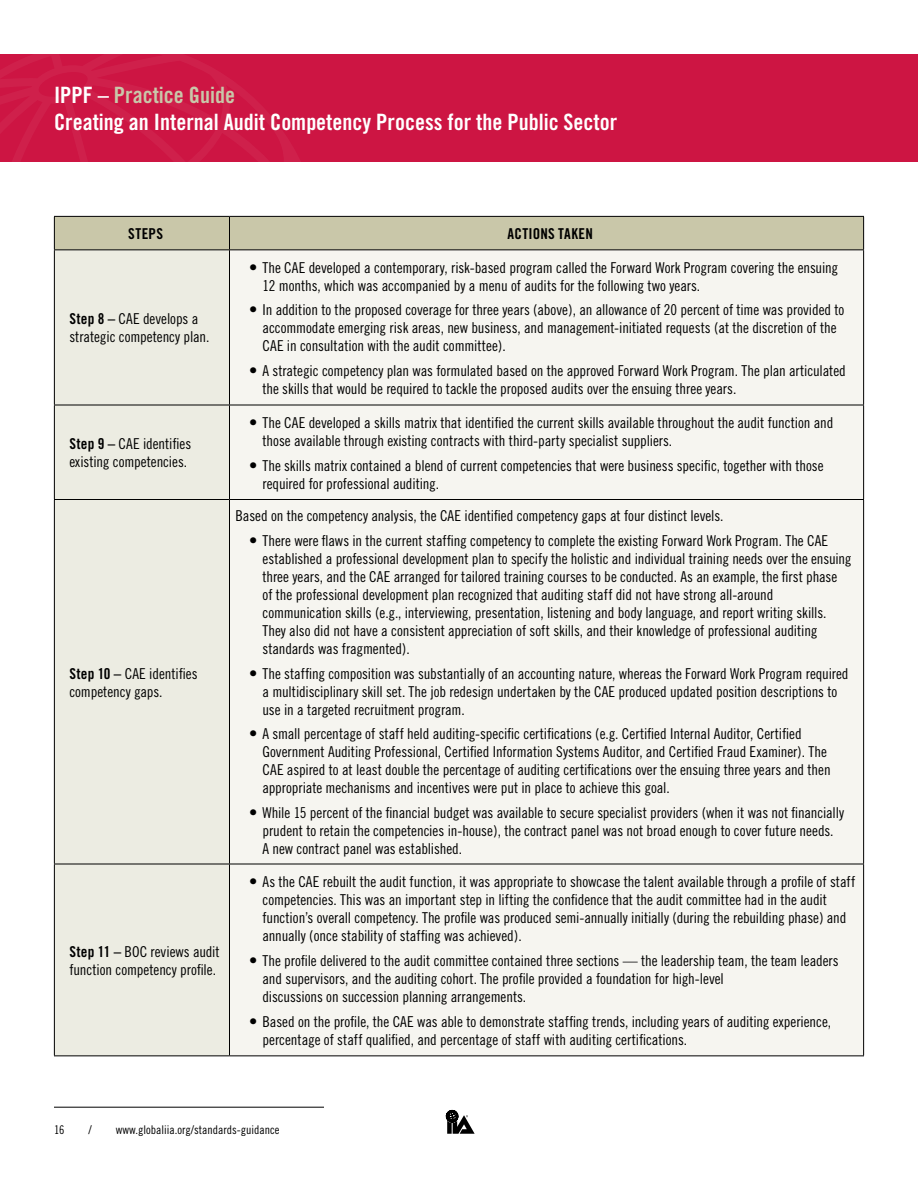
<style>
.page{position:relative;width:918px;height:1188px;background:#fff}
.page>*{position:absolute;margin:0;border:0;box-sizing:border-box;transform-origin:0 0}
.t1{font:22.5px/27px "Trade Gothic Bold Cond Twenty";color:#fff}
.t2{font:15px/18px "Trade Gothic Cond Eighteen";letter-spacing:-.005em;color:#000}
.t3{font:15px "Trade Gothic Bold Cond Twenty";letter-spacing:.025em;color:#000}
.t4{font:12px "Trade Gothic Cond Eighteen";color:#000}
.s1{color:#c9c7a9}
.s2{font-family:"Trade Gothic Bold Cond Twenty"}
.s3{font-family:"Fairfield LH";font-weight:300;font-size:16.5px}
</style>
<div class="page">
<div style="left:0;top:54px;width:918px;height:108px;background:#cd1543"></div>
<svg style="left:0;top:54px;width:300px;height:108px"></svg>
<hr style="left:54px;top:1107px;width:270px;height:1px;background:#000">
<svg style="left:446px;top:1110px;width:29px;height:24px"></svg>
<div style="left:55px;top:217px;width:808px;height:32px;background:#c9c7a9"></div>
<div style="left:55px;top:250px;width:174px;height:805px;background:#ecece2"></div>
<div style="left:230px;top:250px;width:633px;height:805px;background:#f6f5f0"></div>
<hr style="left:54px;top:217px;width:1px;height:32px;background:#000">
<hr style="left:229px;top:217px;width:1px;height:32px;background:#000">
<hr style="left:863px;top:217px;width:1px;height:32px;background:#000">
<hr style="left:54px;top:250px;width:1px;height:155px;background:#000">
<hr style="left:229px;top:250px;width:1px;height:155px;background:#000">
<hr style="left:863px;top:250px;width:1px;height:155px;background:#000">
<hr style="left:54px;top:405px;width:1px;height:94px;background:#000">
<hr style="left:229px;top:405px;width:1px;height:94px;background:#000">
<hr style="left:863px;top:405px;width:1px;height:94px;background:#000">
<hr style="left:54px;top:500px;width:1px;height:364px;background:#000">
<hr style="left:229px;top:500px;width:1px;height:364px;background:#000">
<hr style="left:863px;top:500px;width:1px;height:364px;background:#000">
<hr style="left:54px;top:864px;width:1px;height:191px;background:#000">
<hr style="left:229px;top:864px;width:1px;height:191px;background:#000">
<hr style="left:863px;top:864px;width:1px;height:191px;background:#000">
<hr style="left:54px;top:216px;width:176px;height:1px;background:#000">
<hr style="left:230px;top:216px;width:634px;height:1px;background:#000">
<hr style="left:54px;top:249px;width:176px;height:1px;background:#000">
<hr style="left:230px;top:249px;width:634px;height:1px;background:#000">
<hr style="left:54px;top:405px;width:176px;height:1px;background:#000">
<hr style="left:230px;top:405px;width:634px;height:1px;background:#000">
<hr style="left:54px;top:499px;width:176px;height:1px;background:#000">
<hr style="left:230px;top:499px;width:634px;height:1px;background:#000">
<hr style="left:54px;top:864px;width:176px;height:1px;background:#000">
<hr style="left:230px;top:864px;width:634px;height:1px;background:#000">
<hr style="left:54px;top:1055px;width:176px;height:1px;background:#000">
<hr style="left:230px;top:1055px;width:634px;height:1px;background:#000">
<h1 class="t1" style="left:54px;top:81px;width:565px">IPPF – <span class="s1">Practice Guide<br></span>Creating an Internal Audit Competency Process for the Public Sector</h1>
<p class="t3" style="left:128px;top:224px;width:37px">STEPS</p>
<p class="t3" style="left:508px;top:224px;width:87px">ACTIONS TAKEN</p>
<p class="t2" style="left:69px;top:310px;width:142px"><span class="s2">Step 8 –</span> CAE develops a strategic competency plan.</p>
<p class="t2" style="left:69px;top:435px;width:123px"><span class="s2">Step 9 –</span> CAE identifies existing competencies.</p>
<p class="t2" style="left:69px;top:664px;width:130px"><span class="s2">Step 10 –</span> CAE identifies competency gaps.</p>
<p class="t2" style="left:69px;top:942px;width:152px"><span class="s2">Step 11 –</span> BOC reviews audit function competency profile.</p>
<p class="t2" style="left:262px;top:258px;width:577px;text-indent:-14px"><span class="s3">•</span> The CAE developed a contemporary, risk-based program called the Forward Work Program covering the ensuing<br>12 months, which was accompanied by a menu of audits for the following two years.</p>
<p class="t2" style="left:262px;top:301px;width:584px;text-indent:-14px"><span class="s3">•</span> In addition to the proposed coverage for three years (above), an allowance of 20 percent of time was provided to accommodate emerging risk areas, new business, and management-initiated requests (at the discretion of the<br>CAE in consultation with the audit committee).</p>
<p class="t2" style="left:262px;top:362px;width:585px;text-indent:-14px"><span class="s3">•</span> A strategic competency plan was formulated based on the approved Forward Work Program. The plan articulated the skills that would be required to tackle the proposed audits over the ensuing three years.</p>
<p class="t2" style="left:262px;top:413px;width:572px;text-indent:-14px"><span class="s3">•</span> The CAE developed a skills matrix that identified the current skills available throughout the audit function and those available through existing contracts with third-party specialist suppliers.</p>
<p class="t2" style="left:262px;top:456px;width:563px;text-indent:-14px"><span class="s3">•</span> The skills matrix contained a blend of current competencies that were business specific, together with those required for professional auditing.</p>
<p class="t2" style="left:236px;top:507px;width:490px">Based on the competency analysis, the CAE identified competency gaps at four distinct levels.</p>
<p class="t2" style="left:262px;top:531px;width:591px;text-indent:-14px"><span class="s3">•</span> There were flaws in the current staffing competency to complete the existing Forward Work Program. The CAE established a professional development plan to specify the holistic and individual training needs over the ensuing three years, and the CAE arranged for tailored training courses to be conducted. As an example, the first phase<br>of the professional development plan recognized that auditing staff did not have strong all-around communication skills (e.g., interviewing, presentation, listening and body language, and report writing skills.<br>They also did not have a consistent appreciation of soft skills, and their knowledge of professional auditing standards was fragmented).</p>
<p class="t2" style="left:262px;top:664px;width:588px;text-indent:-14px"><span class="s3">•</span> The staffing composition was substantially of an accounting nature, whereas the Forward Work Program required a multidisciplinary skill set. The job redesign undertaken by the CAE produced updated position descriptions to use in a targeted recruitment program.</p>
<p class="t2" style="left:262px;top:725px;width:570px;text-indent:-14px"><span class="s3">•</span> A small percentage of staff held auditing-specific certifications (e.g. Certified Internal Auditor, Certified Government Auditing Professional, Certified Information Systems Auditor, and Certified Fraud Examiner). The CAE aspired to at least double the percentage of auditing certifications over the ensuing three years and then appropriate mechanisms and incentives were put in place to achieve this goal.</p>
<p class="t2" style="left:262px;top:804px;width:583px;text-indent:-14px"><span class="s3">•</span> While 15 percent of the financial budget was available to secure specialist providers (when it was not financially prudent to retain the competencies in-house), the contract panel was not broad enough to cover future needs.<br>A new contract panel was established.</p>
<p class="t2" style="left:262px;top:873px;width:594px;text-indent:-14px"><span class="s3">•</span> As the CAE rebuilt the audit function, it was appropriate to showcase the talent available through a profile of staff competencies. This was an important step in lifting the confidence that the audit committee had in the audit function’s overall competency. The profile was produced semi-annually initially (during the rebuilding phase) and annually (once stability of staffing was achieved).</p>
<p class="t2" style="left:262px;top:951px;width:578px;text-indent:-14px"><span class="s3">•</span> The profile delivered to the audit committee contained three sections — the leadership team, the team leaders and supervisors, and the auditing cohort. The profile provided a foundation for high-level<br>discussions on succession planning arrangements.</p>
<p class="t2" style="left:262px;top:1012px;width:570px;text-indent:-14px"><span class="s3">•</span> Based on the profile, the CAE was able to demonstrate staffing trends, including years of auditing experience, percentage of staff qualified, and percentage of staff with auditing certifications.</p>
<p class="t4" style="left:54px;top:1123px;width:12px">16</p>
<p class="t4" style="left:89px;top:1123px;width:5px">/</p>
<p class="t4" style="left:116px;top:1123px;width:165px">www.globaliia.org/standards-guidance</p>
</div>
